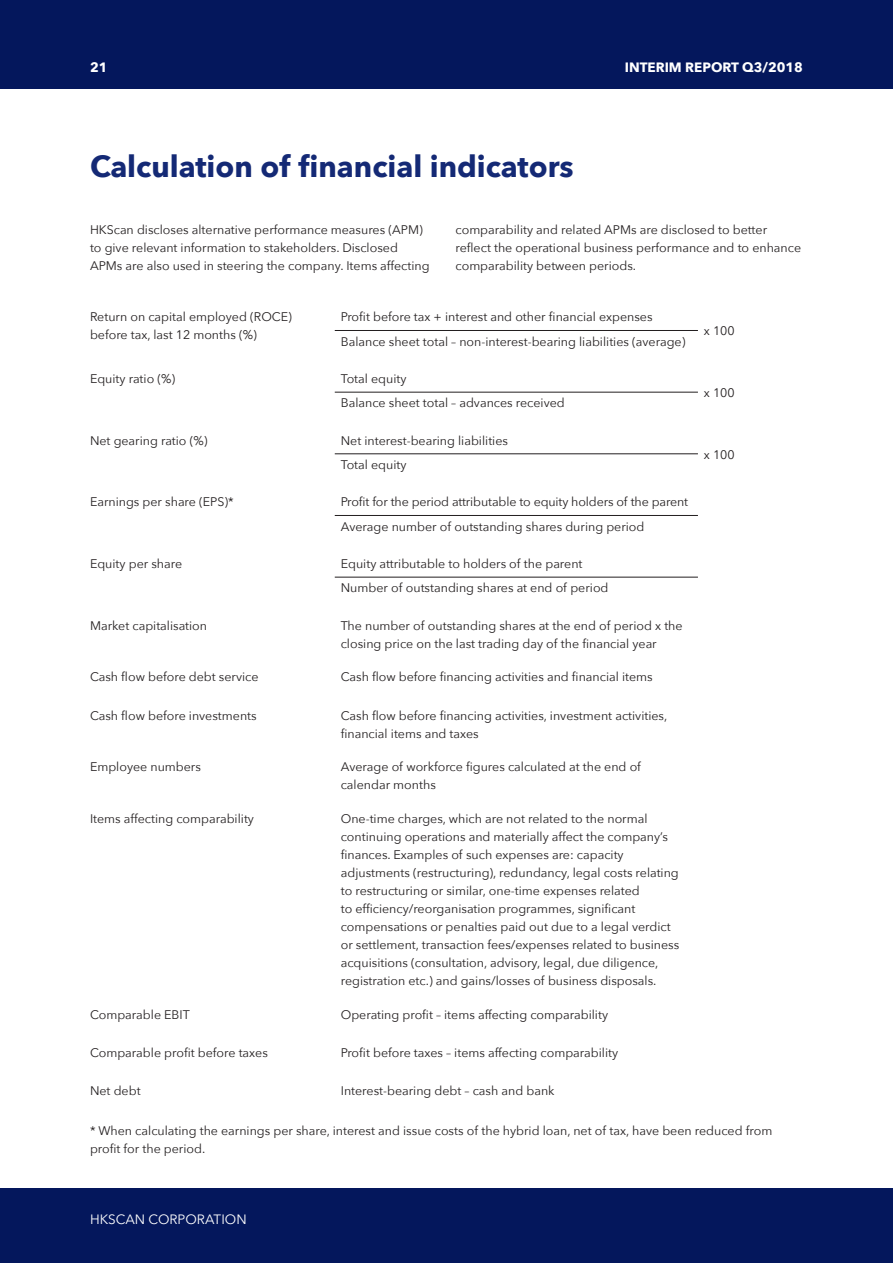
<style>
.page{position:relative;width:893px;height:1263px;background:#fff}
.page>*{position:absolute;margin:0;border:0;box-sizing:border-box;transform-origin:0 0}
.otsikko_20{font:700 30px "Avenir Next";color:#142975}
.t1{font:700 13.5px "Avenir Next";color:#fff}
.t2{font:13.5px "Avenir Next";color:#fff}
.leipis_taulukko{font:12.45px/18px "Avenir Next";color:#231f20}
.leipis{font:12.45px/18px "Avenir Next";color:#231f20}
</style>
<div class="page">
<div style="left:0;top:0;width:893px;height:89px;background:#04175c"></div>
<div style="left:0;top:1188px;width:893px;height:75px;background:#04175c"></div>
<hr style="left:335px;top:330px;width:363px;height:1px;background:#231f20">
<hr style="left:335px;top:392px;width:363px;height:1px;background:#231f20">
<hr style="left:335px;top:454px;width:363px;height:1px;background:#231f20">
<hr style="left:335px;top:515px;width:363px;height:1px;background:#231f20">
<hr style="left:335px;top:577px;width:363px;height:1px;background:#231f20">
<p class="t1" style="left:90px;top:56px;width:19px">21</p>
<p class="t1" style="left:625px;top:56px;width:180px">INTERIM REPORT Q3/2018</p>
<p class="otsikko_20" style="left:90px;top:141px;width:485px">Calculation of financial indicators</p>
<p class="leipis" style="left:90px;top:220px;width:341px">HKScan discloses alternative performance measures (APM) to give relevant information to stakeholders. Disclosed<br>APMs are also used in steering the company. Items affecting</p>
<p class="leipis" style="left:455px;top:220px;width:347px">comparability and related APMs are disclosed to better reflect the operational business performance and to enhance comparability between periods.</p>
<p class="leipis_taulukko" style="left:90px;top:307px;width:203px">Return on capital employed (ROCE)</p>
<p class="leipis_taulukko" style="left:90px;top:325px;width:168px">before tax, last 12 months (%)</p>
<p class="leipis_taulukko" style="left:341px;top:307px;width:313px">Profit before tax + interest and other financial expenses</p>
<p class="leipis_taulukko" style="left:704px;top:321px;width:32px">x 100</p>
<p class="leipis_taulukko" style="left:341px;top:332px;width:346px">Balance sheet total – non-interest-bearing liabilities (average)</p>
<p class="leipis_taulukko" style="left:90px;top:369px;width:87px">Equity ratio (%)</p>
<p class="leipis_taulukko" style="left:341px;top:369px;width:67px">Total equity</p>
<p class="leipis_taulukko" style="left:341px;top:393px;width:226px">Balance sheet total – advances received</p>
<p class="leipis_taulukko" style="left:90px;top:431px;width:119px">Net gearing ratio (%)</p>
<p class="leipis_taulukko" style="left:341px;top:431px;width:169px">Net interest-bearing liabilities</p>
<p class="leipis_taulukko" style="left:341px;top:455px;width:67px">Total equity</p>
<p class="leipis_taulukko" style="left:704px;top:383px;width:32px">x 100</p>
<p class="leipis_taulukko" style="left:704px;top:445px;width:32px">x 100</p>
<p class="leipis_taulukko" style="left:90px;top:492px;width:145px">Earnings per share (EPS)*</p>
<p class="leipis_taulukko" style="left:341px;top:492px;width:349px">Profit for the period attributable to equity holders of the parent</p>
<p class="leipis_taulukko" style="left:341px;top:517px;width:305px">Average number of outstanding shares during period</p>
<p class="leipis_taulukko" style="left:90px;top:554px;width:94px">Equity per share</p>
<p class="leipis_taulukko" style="left:341px;top:554px;width:243px">Equity attributable to holders of the parent</p>
<p class="leipis_taulukko" style="left:341px;top:578px;width:269px">Number of outstanding shares at end of period</p>
<p class="leipis_taulukko" style="left:90px;top:616px;width:119px">Market capitalisation</p>
<p class="leipis_taulukko" style="left:341px;top:616px;width:343px">The number of outstanding shares at the end of period x the closing price on the last trading day of the financial year</p>
<p class="leipis_taulukko" style="left:90px;top:667px;width:170px">Cash flow before debt service</p>
<p class="leipis_taulukko" style="left:341px;top:667px;width:314px">Cash flow before financing activities and financial items</p>
<p class="leipis_taulukko" style="left:90px;top:706px;width:168px">Cash flow before investments</p>
<p class="leipis_taulukko" style="left:341px;top:706px;width:328px">Cash flow before financing activities, investment activities, financial items and taxes</p>
<p class="leipis_taulukko" style="left:90px;top:757px;width:112px">Employee numbers</p>
<p class="leipis_taulukko" style="left:341px;top:757px;width:302px">Average of workforce figures calculated at the end of</p>
<p class="leipis_taulukko" style="left:341px;top:775px;width:97px">calendar months</p>
<p class="leipis_taulukko" style="left:90px;top:809px;width:166px">Items affecting comparability</p>
<p class="leipis_taulukko" style="left:341px;top:809px;width:340px">One-time charges, which are not related to the normal continuing operations and materially affect the company’s finances. Examples of such expenses are: capacity adjustments (restructuring), redundancy, legal costs relating to restructuring or similar, one-time expenses related<br>to efficiency/reorganisation programmes, significant compensations or penalties paid out due to a legal verdict or settlement, transaction fees/expenses related to business acquisitions (consultation, advisory, legal, due diligence, registration etc.) and gains/losses of business disposals.</p>
<p class="leipis_taulukko" style="left:90px;top:1005px;width:101px">Comparable EBIT</p>
<p class="leipis_taulukko" style="left:341px;top:1005px;width:269px">Operating profit – items affecting comparability</p>
<p class="leipis_taulukko" style="left:90px;top:1043px;width:179px">Comparable profit before taxes</p>
<p class="leipis_taulukko" style="left:341px;top:1043px;width:279px">Profit before taxes – items affecting comparability</p>
<p class="leipis_taulukko" style="left:90px;top:1081px;width:52px">Net debt</p>
<p class="leipis_taulukko" style="left:341px;top:1081px;width:215px">Interest-bearing debt – cash and bank</p>
<p class="leipis_taulukko" style="left:90px;top:1121px;width:684px">* When calculating the earnings per share, interest and issue costs of the hybrid loan, net of tax, have been reduced from profit for the period.</p>
<p class="t2" style="left:90px;top:1208px;width:158px">HKSCAN CORPORATION</p>
</div>
